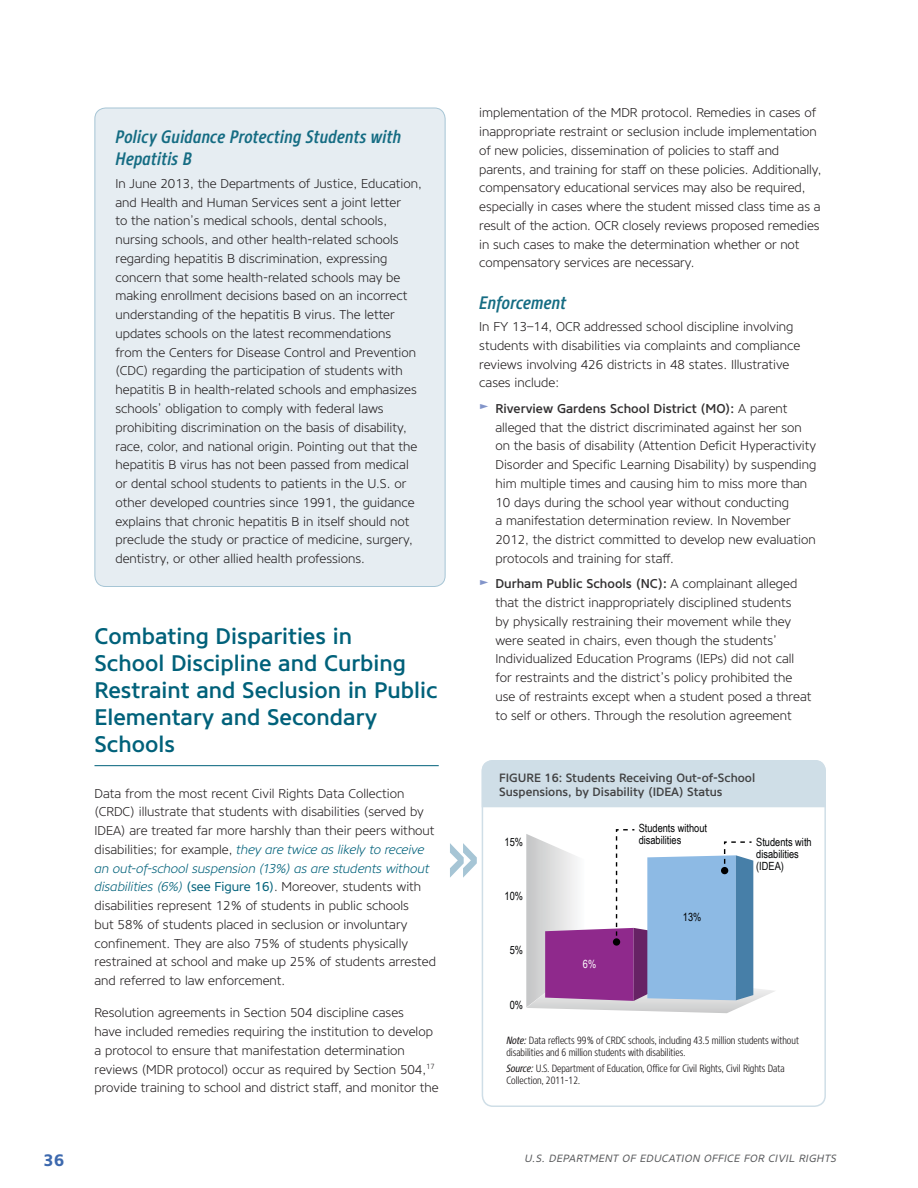
<style>
.page{position:relative;width:918px;height:1188px;background:#fff}
.page>*{position:absolute;margin:0;border:0;box-sizing:border-box;transform-origin:0 0}
.t1{font:500 22.5px/27px "Core Sans N55";color:#00617a}
.Sidebar_Head{font:italic 500 18px/21.6px "Core Sans N57 Cn";letter-spacing:.02em;color:#156c83}
.t2{font:700 16.5px "Core Sans N65";color:#3d69ae}
.Body_text{font:300 12.75px/18.8px "Core Sans N35";color:#231f20}
.Body_text-before_bul{font:300 12.75px/18.8px "Core Sans N35";color:#231f20}
.Figure_Title{font:500 12px/14.4px "Core Sans N55";color:#414142}
.t3{font:11.25px/12px "Arial Narrow";color:#010203}
.t4{font:11.25px "Arial Narrow";color:#fff}
.figure_source_info{font:300 10.5px/12px "Core Sans N37 Cn";color:#231f20}
.t5{font:italic 10.5px "Core Sans N45";letter-spacing:.04em;color:#58595b}
.s1{font-style:italic;color:#00617a}
.s2{font-family:"Core Sans N45";font-weight:400;color:#00617a}
.s3{font-size:15px;color:#8294c9}
.s4{font-family:"Core Sans N55";font-weight:500;color:#323031}
.s5{font-family:"Core Sans N47 Cn";font-weight:400;font-style:italic}
</style>
<div class="page">
<div style="left:95px;top:108px;width:350px;height:478px;background:#e6edf2;border-radius:11px"></div>
<hr style="left:94px;top:765px;width:345px;height:1px;background:#00617a">
<div style="left:482px;top:760px;width:344px;height:347px;border:2px solid #cfdee7;border-radius:11px"></div>
<div style="left:482px;top:760px;width:344px;height:47px;background:#cfdee7"></div>
<svg style="left:526px;top:829px;width:249px;height:184px"></svg>
<div style="left:721px;top:867px;width:7px;height:7px;background:#000;border-radius:50%"></div>
<p class="Sidebar_Head" style="left:116px;top:126px;width:287px">Policy Guidance Protecting Students with<br>Hepatitis B</p>
<p class="Body_text" style="left:116px;top:174px;width:308px">In June 2013, the Departments of Justice, Education, and Health and Human Services sent a joint letter<br>to the nation’s medical schools, dental schools, nursing schools, and other health-related schools regarding hepatitis B discrimination, expressing concern that some health-related schools may be making enrollment decisions based on an incorrect understanding of the hepatitis B virus. The letter updates schools on the latest recommendations<br>from the Centers for Disease Control and Prevention (CDC) regarding the participation of students with hepatitis B in health-related schools and emphasizes schools’ obligation to comply with federal laws prohibiting discrimination on the basis of disability, race, color, and national origin. Pointing out that the hepatitis B virus has not been passed from medical or dental school students to patients in the U.S. or other developed countries since 1991, the guidance explains that chronic hepatitis B in itself should not preclude the study or practice of medicine, surgery, dentistry, or other allied health professions.</p>
<h2 class="t1" style="left:94px;top:623px;width:345px">Combating Disparities in<br>School Discipline and Curbing<br>Restraint and Seclusion in Public<br>Elementary and Secondary<br>Schools</h2>
<p class="Body_text" style="left:94px;top:784px;width:343px">Data from the most recent Civil Rights Data Collection (CRDC) illustrate that students with disabilities (served by IDEA) are treated far more harshly than their peers without disabilities; for example, <span class="s1">they are twice as likely to receive an out-of-school suspension (13%) as are students without disabilities (6%)</span> <span class="s2">(see Figure 16)</span>. Moreover, students with disabilities represent 12% of students in public schools<br>but 58% of students placed in seclusion or involuntary confinement. They are also 75% of students physically restrained at school and make up 25% of students arrested and referred to law enforcement.</p>
<p class="Body_text-before_bul" style="left:94px;top:1004px;width:346px">Resolution agreements in Section 504 discipline cases<br>have included remedies requiring the institution to develop a protocol to ensure that manifestation determination reviews (MDR protocol) occur as required by Section 504,<sup>17 </sup>provide training to school and district staff, and monitor the</p>
<p class="Body_text-before_bul" style="left:479px;top:104px;width:344px">implementation of the MDR protocol. Remedies in cases of inappropriate restraint or seclusion include implementation of new policies, dissemination of policies to staff and parents, and training for staff on these policies. Additionally, compensatory educational services may also be required, especially in cases where the student missed class time as a result of the action. OCR closely reviews proposed remedies in such cases to make the determination whether or not compensatory services are necessary.</p>
<h3 class="Sidebar_Head" style="left:479px;top:292px;width:88px">Enforcement</h3>
<p class="Body_text-before_bul" style="left:479px;top:317px;width:323px">In FY 13–14, OCR addressed school discipline involving students with disabilities via complaints and compliance reviews involving 426 districts in 48 states. Illustrative cases include:</p>
<p class="Body_text" style="left:495px;top:399px;width:322px;text-indent:-16px"><span class="s3">►</span> <span class="s4">Riverview Gardens School District (MO):</span> A parent alleged that the district discriminated against her son on the basis of disability (Attention Deficit Hyperactivity Disorder and Specific Learning Disability) by suspending him multiple times and causing him to miss more than 10 days during the school year without conducting<br>a manifestation determination review. In November 2012, the district committed to develop new evaluation protocols and training for staff.</p>
<p class="Body_text" style="left:495px;top:575px;width:318px;text-indent:-16px"><span class="s3">►</span> <span class="s4">Durham Public Schools (NC):</span> A complainant alleged that the district inappropriately disciplined students<br>by physically restraining their movement while they were seated in chairs, even though the students’ Individualized Education Programs (IEPs) did not call for restraints and the district’s policy prohibited the use of restraints except when a student posed a threat to self or others. Through the resolution agreement</p>
<p class="Figure_Title" style="left:499px;top:770px;width:258px">FIGURE 16: Students Receiving Out-of-School<br>Suspensions, by Disability (IDEA) Status</p>
<p class="t3" style="left:505px;top:836px;width:20px">15%</p>
<p class="t3" style="left:639px;top:822px;width:70px">Students without disabilities</p>
<p class="t3" style="left:756px;top:836px;width:57px">Students with disabilities (IDEA)</p>
<p class="t3" style="left:505px;top:890px;width:20px">10%</p>
<p class="t3" style="left:510px;top:944px;width:15px">5%</p>
<p class="t3" style="left:510px;top:998px;width:15px">0%</p>
<p class="t4" style="left:583px;top:956px;width:15px">6%</p>
<p class="t3" style="left:683px;top:911px;width:20px">13%</p>
<p class="figure_source_info" style="left:506px;top:1035px;width:294px"><span class="s5">Note:</span> Data reflects 99% of CRDC schools, including 43.5 million students without disabilities and 6 million students with disabilities.</p>
<p class="figure_source_info" style="left:506px;top:1062px;width:280px"><span class="s5">Source:</span> U.S. Department of Education, Office for Civil Rights, Civil Rights Data<br>Collection, 2011-12.</p>
<p class="t2" style="left:44px;top:1150px;width:22px">36</p>
<p class="t5" style="left:525px;top:1151px;width:313px">U.S. DEPARTMENT OF EDUCATION OFFICE FOR CIVIL RIGHTS</p>
</div>
